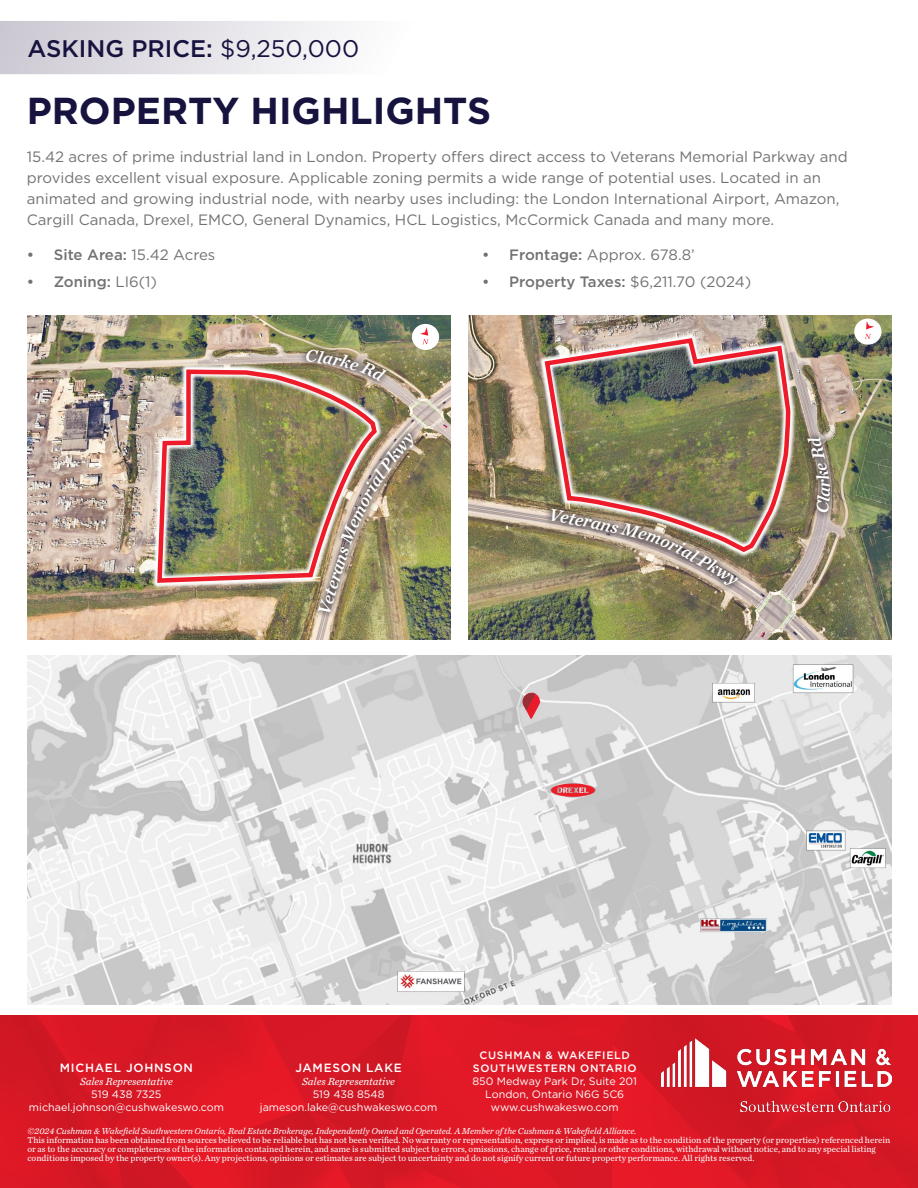
<style>
.page{position:relative;width:918px;height:1188px;background:#fff}
.page>*{position:absolute;margin:0;border:0;box-sizing:border-box;transform-origin:0 0}
.t1{font:700 37.5px "Gotham";color:#17133f}
.t2{font:500 24px "Gotham";color:#17133f}
.t3{font:italic 18px "Chronicle Text G2 Semi";color:#fff}
.t4{font:15px/21px "Gotham";color:#717271}
.t5{font:500 15px "Gotham";color:#717271}
.t6{font:500 12px "Gotham";letter-spacing:.06em;color:#fff}
.t7{font:10.8px/12.9px "Gotham";color:#fff;text-align:center}
.t8{font:italic 10.8px "Chronicle Text G2";color:#fff}
.t9{font:500 10.8px/12.9px "Gotham";letter-spacing:.06em;color:#fff;text-align:center}
.t10{font:9px/9px "Chronicle Text G2";color:#fff}
.t11{font:italic 9px "Chronicle Text G2";color:#fff}
.s1{font-weight:400}
.s2{font-weight:500}
</style>
<div class="page">
<img style="left:0;top:1015px;width:918px;height:173px">
<img style="left:662px;top:1038px;width:229px;height:73px">
<svg style="left:0;top:21px;width:343px;height:53px"></svg>
<img style="left:468px;top:316px;width:423px;height:323px">
<img style="left:27px;top:655px;width:864px;height:349px">
<svg style="left:523px;top:693px;width:16px;height:26px"></svg>
<img style="left:27px;top:316px;width:423px;height:323px">
<div style="left:412px;top:324px;width:27px;height:26px;background:#fff;border-radius:50%"></div>
<svg style="left:420px;top:327px;width:9px;height:17px"></svg>
<svg style="left:151px;top:364px;width:232px;height:225px;background:#b0a48e"></svg>
<img style="left:155px;top:367px;width:224px;height:218px">
<svg style="left:298px;top:343px;width:96px;height:45px;background:#a69973"></svg>
<img style="left:310px;top:426px;width:111px;height:193px">
<svg style="left:539px;top:332px;width:257px;height:226px;background:#a49a81"></svg>
<img style="left:542px;top:336px;width:251px;height:219px">
<div style="left:854px;top:319px;width:28px;height:26px;background:#fff;border-radius:50%"></div>
<svg style="left:865px;top:321px;width:9px;height:18px"></svg>
<img style="left:544px;top:501px;width:201px;height:91px">
<svg style="left:800px;top:430px;width:38px;height:90px;background:#8d8765"></svg>
<svg style="left:306px;top:349px;width:81px;height:33px;background:#8f846a"></svg>
<img style="left:340px;top:433px;width:78px;height:113px">
<img style="left:550px;top:509px;width:188px;height:80px">
<svg style="left:808px;top:436px;width:22px;height:77px;background:#7a7064"></svg>
<p class="t2" style="left:27px;top:33px;width:333px">ASKING PRICE: <span class="s1">$9,250,000</span></p>
<p class="t1" style="left:27px;top:86px;width:466px">PROPERTY HIGHLIGHTS</p>
<p class="t4" style="left:27px;top:146px;width:822px">15.42 acres of prime industrial land in London. Property offers direct access to Veterans Memorial Parkway and provides excellent visual exposure. Applicable zoning permits a wide range of potential uses. Located in an animated and growing industrial node, with nearby uses including: the London International Airport, Amazon, Cargill Canada, Drexel, EMCO, General Dynamics, HCL Logistics, McCormick Canada and many more.</p>
<p class="t5" style="left:27px;top:245px;width:190px">• Site Area: <span class="s1">15.42 Acres</span></p>
<p class="t5" style="left:27px;top:272px;width:132px">• Zoning: <span class="s1">LI6(1)</span></p>
<p class="t4" style="left:482px;top:244px;width:214px"><span class="s2">• Frontage:</span> Approx. 678.8’</p>
<p class="t5" style="left:482px;top:272px;width:271px">• Property Taxes: <span class="s1">$6,211.70 (2024)</span></p>
<h3 class="t3" style="left:310px;top:610px;width:72px;rotate:-73deg">Veterans</h3>
<p class="t9" style="left:473px;top:1049px;width:165px">CUSHMAN &amp; WAKEFIELD<br>SOUTHWESTERN ONTARIO</p>
<p class="t7" style="left:473px;top:1075px;width:166px">850 Medway Park Dr, Suite 201<br>London, Ontario N6G 5C6 www.cushwakeswo.com</p>
<h3 class="t6" style="left:60px;top:1060px;width:135px">MICHAEL JOHNSON</h3>
<p class="t8" style="left:80px;top:1073px;width:94px">Sales Representative</p>
<p class="t7" style="left:29px;top:1088px;width:196px">519 438 7325 michael.johnson@cushwakeswo.com</p>
<p class="t11" style="left:28px;top:1124px;width:611px">©2024 Cushman &amp; Wakefield Southwestern Ontario, Real Estate Brokerage, Independently Owned and Operated. A Member of the Cushman &amp; Wakefield Alliance.</p>
<p class="t10" style="left:28px;top:1135px;width:864px">This information has been obtained from sources believed to be reliable but has not been verified. No warranty or representation, express or implied, is made as to the condition of the property (or properties) referenced herein or as to the accuracy or completeness of the information contained herein, and same is submitted subject to errors, omissions, change of price, rental or other conditions, withdrawal without notice, and to any special listing conditions imposed by the property owner(s). Any projections, opinions or estimates are subject to uncertainty and do not signify current or future property performance. All rights reserved.</p>
<h3 class="t6" style="left:295px;top:1060px;width:108px">JAMESON LAKE</h3>
<p class="t8" style="left:302px;top:1073px;width:94px">Sales Representative</p>
<p class="t7" style="left:260px;top:1088px;width:179px">519 438 8548 jameson.lake@cushwakeswo.com</p>
</div>
